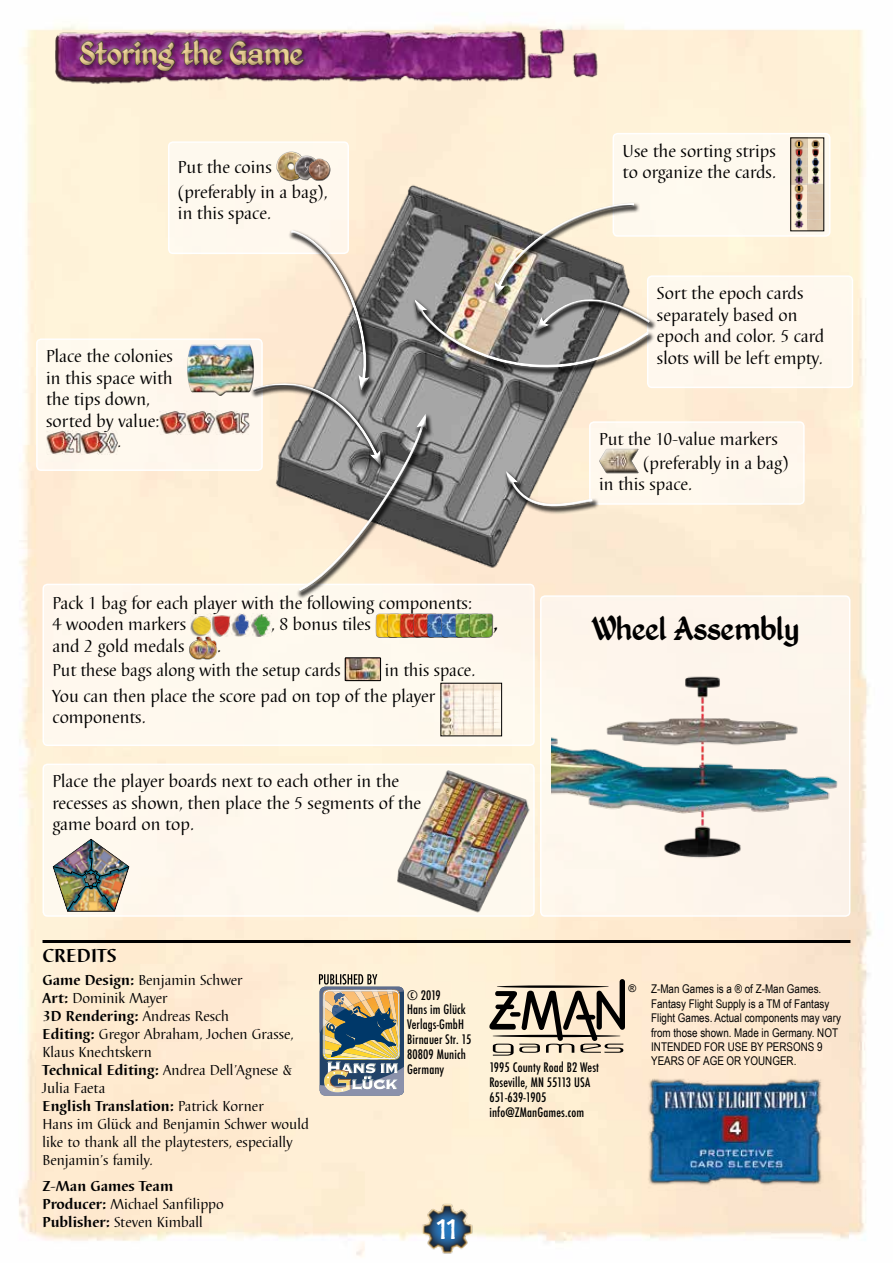
<style>
.page{position:relative;width:893px;height:1263px;background:#fff}
.page>*{position:absolute;margin:0;border:0;box-sizing:border-box;transform-origin:0 0}
.t1{font:36px "Kingthings Petrock";color:#f5d795}
.t2{font:36px "Kingthings Petrock";color:#000}
.t3{font:700 27px "Norse";color:#fff;scale:1.25 1}
.t4{font:700 19.5px "Barbedor T";color:#000}
.t5{font:18px/21.6px "Barbedor T";color:#000}
.t6{font:700 18px "Barbedor T";color:#000}
.t7{font:16.5px "Barbedor T";color:#000}
.t8{font:15px/18px "Barbedor T";color:#000}
.t9{font:700 15px/18px "Barbedor T";color:#000}
.t10{font:500 condensed 12.75px/15px "Futura";letter-spacing:.01em;color:#000}
.t11{font:12px/14.4px "Arial Narrow";color:#000}
.t12{font:10.5px "Arial";color:#000}
.s1{font-weight:700}
.s2{font-weight:400}
</style>
<div class="page">
<img style="left:19px;top:23px;width:853px;height:1234px">
<img style="left:415px;top:1195px;width:65px;height:62px">
<hr style="left:43px;top:940px;width:807px;height:3px;background:#000">
<div style="left:541px;top:596px;width:309px;height:320px;background:#fef5ec;border-radius:4px"></div>
<div style="left:540px;top:595px;width:310px;height:322px;border:2px solid #fff;border-radius:4px"></div>
<img style="left:551px;top:667px;width:303px;height:201px">
<div style="left:349px;top:174px;width:308px;height:412px;background:#feefd6"></div>
<div style="left:648px;top:276px;width:204px;height:111px;background:#fff8ee;border-radius:4px"></div>
<div style="left:647px;top:275px;width:206px;height:113px;border:2px solid #fff;border-radius:4px"></div>
<div style="left:613px;top:134px;width:217px;height:102px;background:#fff9ee;border-radius:4px"></div>
<div style="left:613px;top:133px;width:217px;height:104px;border:2px solid #fff;border-radius:4px"></div>
<svg style="left:791px;top:138px;width:38px;height:98px;background:#c9baa8"></svg>
<div style="left:590px;top:422px;width:214px;height:82px;background:#fff7ec;border-radius:4px"></div>
<div style="left:589px;top:421px;width:216px;height:84px;border:2px solid #fff;border-radius:4px"></div>
<div style="left:37px;top:339px;width:225px;height:131px;background:#fff9ee;border-radius:4px"></div>
<img style="left:159px;top:411px;width:28px;height:24px">
<img style="left:46px;top:430px;width:71px;height:25px">
<div style="left:36px;top:338px;width:227px;height:133px;border:2px solid #fff;border-radius:4px"></div>
<div style="left:169px;top:142px;width:179px;height:111px;background:#fef9ee;border-radius:4px"></div>
<svg style="left:276px;top:151px;width:33px;height:30px"></svg>
<div style="left:306px;top:156px;width:25px;height:17px;background:#fff;opacity:.75"></div>
<div style="left:306px;top:162px;width:25px;height:20px;background:#000;opacity:.75"></div>
<div style="left:168px;top:141px;width:181px;height:113px;border:2px solid #fff;border-radius:4px"></div>
<div style="left:43px;top:584px;width:491px;height:161px;background:#fff9ee;border-radius:4px"></div>
<img style="left:191px;top:613px;width:80px;height:24px">
<div style="left:374px;top:614px;width:27px;height:25px;background:#000;opacity:.75"></div>
<div style="left:386px;top:614px;width:27px;height:25px;background:#fef9ee"></div>
<img style="left:376px;top:613px;width:92px;height:25px">
<div style="left:467px;top:611px;width:27px;height:25px;background:#fff;opacity:.75"></div>
<div style="left:468px;top:614px;width:26px;height:25px;background:#000;opacity:.75"></div>
<div style="left:204px;top:635px;width:15px;height:25px;background:#fef9ee"></div>
<svg style="left:210px;top:636px;width:7px;height:23px"></svg>
<div style="left:196px;top:635px;width:14px;height:25px;background:#fff;opacity:.75"></div>
<div style="left:188px;top:635px;width:17px;height:25px;background:#000;opacity:.75"></div>
<img style="left:347px;top:660px;width:32px;height:19px">
<div style="left:345px;top:658px;width:36px;height:23px;border:1px solid #000"></div>
<div style="left:43px;top:584px;width:492px;height:162px;border:2px solid #fff;border-radius:4px"></div>
<div style="left:43px;top:764px;width:491px;height:152px;background:#fff9ee;border-radius:4px"></div>
<div style="left:43px;top:764px;width:492px;height:153px;border:2px solid #fff;border-radius:4px"></div>
<img style="left:395px;top:766px;width:144px;height:153px">
<img style="left:443px;top:685px;width:57px;height:49px">
<div style="left:296px;top:413px;width:138px;height:187px;background:#000;opacity:.75"></div>
<svg style="left:187px;top:201px;width:466px;height:391px;background:#c4bbaf"></svg>
<div style="left:297px;top:412px;width:132px;height:180px;background:#000;opacity:.75"></div>
<div style="left:52px;top:866px;width:77px;height:46px;background:#000;opacity:.75"></div>
<img style="left:53px;top:839px;width:76px;height:72px">
<svg style="left:489px;top:979px;width:136px;height:76px;background:#aea290"></svg>
<img style="left:319px;top:974px;width:85px;height:121px">
<img style="left:639px;top:1070px;width:191px;height:122px">
<img style="left:41px;top:25px;width:573px;height:64px">
<div style="left:74px;top:33px;width:234px;height:39px;background:#fff;opacity:.75"></div>
<div style="left:76px;top:37px;width:234px;height:41px;background:#000;opacity:.75"></div>
<h1 class="t1" style="left:80px;top:32px;width:225px">Storing the Game</h1>
<p class="t5" style="left:178px;top:155px;width:151px;line-height:24.9px">Put the coins (preferably in a bag),</p>
<p class="t5" style="left:178px;top:203px;width:95px">in this space.</p>
<p class="t5" style="left:46px;top:346px;width:128px">Place the colonies in this space with the tips down, sorted by value:</p>
<p class="t7" style="left:117px;top:432px;width:5px">.</p>
<p class="t5" style="left:53px;top:592px;width:421px">Pack 1 bag for each player with the following components:<br>4 wooden markers</p>
<p class="t5" style="left:271px;top:614px;width:101px">, 8 bonus tiles</p>
<p class="t6" style="left:493px;top:614px;width:7px">,</p>
<p class="t5" style="left:53px;top:636px;width:133px">and 2 gold medals</p>
<p class="t5" style="left:53px;top:634px;width:290px;line-height:23.7px;text-indent:165px">.<br>Put these bags along with the setup cards</p>
<p class="t5" style="left:53px;top:657px;width:424px;line-height:25.8px;text-indent:332px">in this space.<br>You can then place the score pad on top of the player</p>
<p class="t5" style="left:53px;top:707px;width:95px">components.</p>
<p class="t5" style="left:53px;top:771px;width:370px">Place the player boards next to each other in the recesses as shown, then place the 5 segments of the game board on top.</p>
<p class="t5" style="left:623px;top:140px;width:155px">Use the sorting strips to organize the cards.</p>
<p class="t5" style="left:657px;top:283px;width:169px">Sort the epoch cards separately based on epoch and color. 5 card slots will be left empty.</p>
<p class="t5" style="left:643px;top:428px;width:147px;line-height:23.5px;text-indent:-44px">Put the 10-value markers (preferably in a bag)</p>
<p class="t5" style="left:599px;top:474px;width:95px">in this space.</p>
<h1 class="t2" style="left:591px;top:608px;width:209px">Wheel Assembly</h1>
<p class="t4" style="left:43px;top:944px;width:76px">CREDITS</p>
<p class="t8" style="left:43px;top:971px;width:268px"><span class="s1">Game Design:</span> Benjamin Schwer<br><span class="s1">Art:</span> Dominik Mayer<br><span class="s1">3D Rendering:</span> Andreas Resch<br><span class="s1">Editing:</span> Gregor Abraham, Jochen Grasse,<br>Klaus Knechtskern<br><span class="s1">Technical Editing:</span> Andrea Dell’Agnese &amp;<br>Julia Faeta<br><span class="s1">English Translation:</span> Patrick Korner<br>Hans im Glück and Benjamin Schwer would like to thank all the playtesters, especially<br>Benjamin’s family.</p>
<p class="t9" style="left:43px;top:1177px;width:183px">Z-Man Games Team<br>Producer: <span class="s2">Michael Sanfilippo<br></span>Publisher: <span class="s2">Steven Kimball</span></p>
<p class="t10" style="left:407px;top:987px;width:66px">© 2019<br>Hans im Glück<br>Verlags-GmbH<br>Birnauer Str. 15<br>80809 Munich<br>Germany</p>
<p class="t10" style="left:489px;top:1060px;width:111px">1995 County Road B2 West<br>Roseville, MN 55113 USA<br>651-639-1905 info@ZManGames.com</p>
<p class="t12" style="left:629px;top:981px;width:9px">®</p>
<p class="t11" style="left:651px;top:981px;width:191px">Z-Man Games is a ® of Z-Man Games.<br>Fantasy Flight Supply is a TM of Fantasy Flight Games. Actual components may vary from those shown. Made in Germany. NOT INTENDED FOR USE BY PERSONS 9<br>YEARS OF AGE OR YOUNGER.</p>
<h2 class="t3" style="left:437px;top:1214px;width:17px">11</h2>
</div>
